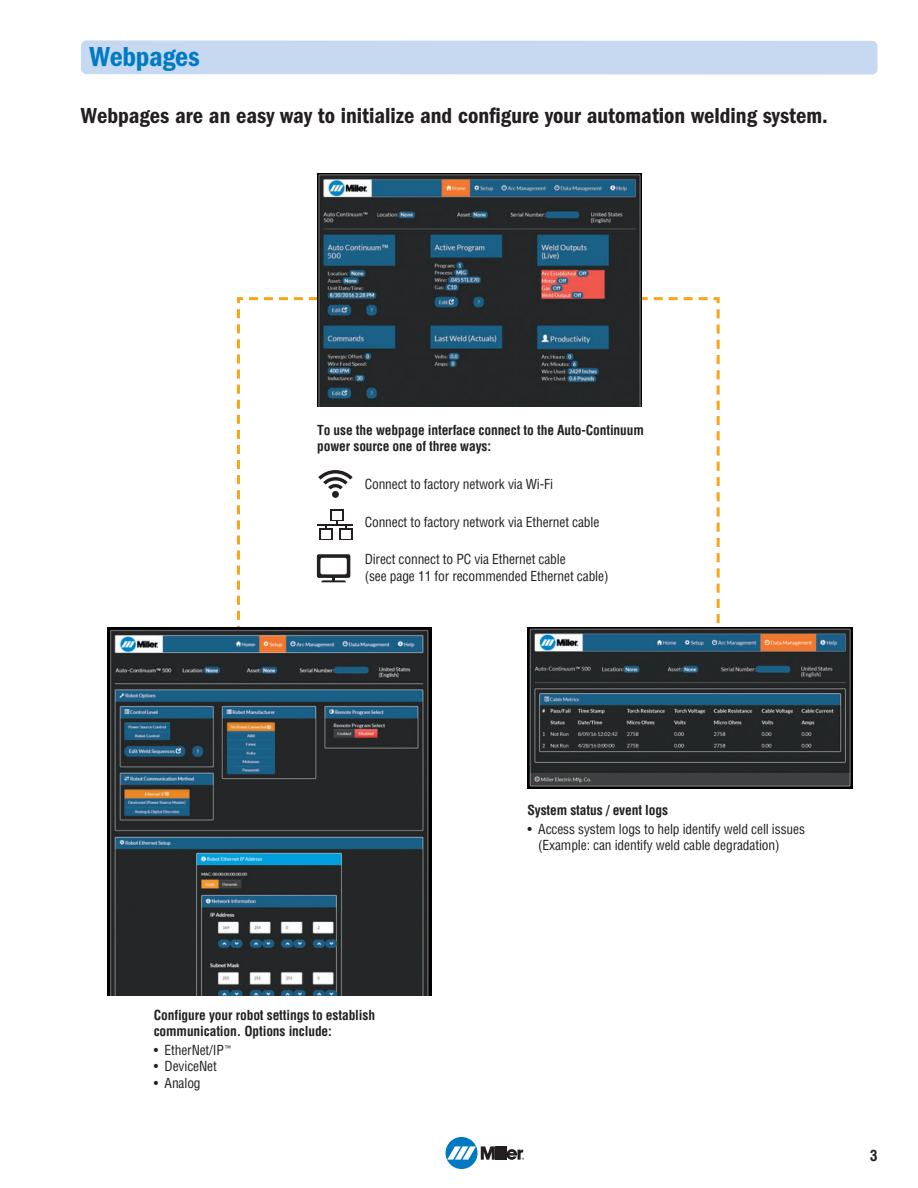
<style>
.page{position:relative;width:918px;height:1188px;background:#fff}
.page>*{position:absolute;margin:0;border:0;box-sizing:border-box;transform-origin:0 0}
.t1{font:28.5px "ITC Franklin Gothic Std Dm Cd";letter-spacing:-.01em;color:#007bc3}
.t2{font:22.5px "ITC Franklin Gothic Std Dm Cd";color:#231f20}
.t3{font:700 condensed 15px "Helvetica";color:#231f20}
.t4{font:condensed 13.5px/16.2px "Helvetica";letter-spacing:-.01em;color:#231f20}
.t5{font:700 condensed 13.5px/16.2px "Helvetica";letter-spacing:-.01em;color:#231f20}
</style>
<div class="page">
<img style="left:317px;top:173px;width:324px;height:123px">
<div style="left:446px;top:1137px;width:32px;height:32px;background:#0079c2;border-radius:50%"></div>
<hr style="left:499px;top:1146px;width:3px;height:14px;background:#231f20">
<hr style="left:503px;top:1146px;width:3px;height:14px;background:#231f20">
<svg style="left:447px;top:1146px;width:52px;height:14px"></svg>
<svg style="left:506px;top:1149px;width:18px;height:11px"></svg>
<div style="left:81px;top:40px;width:797px;height:35px;background:#c6d9f0;border-radius:6px"></div>
<img style="left:107px;top:627px;width:325px;height:368px">
<img style="left:527px;top:628px;width:325px;height:160px">
<svg style="left:235px;top:296px;width:486px;height:354px"></svg>
<h1 class="t1" style="left:90px;top:47px;width:112px">Webpages</h1>
<h2 class="t2" style="left:81px;top:108px;width:748px">Webpages are an easy way to initialize and configure your automation welding system.</h2>
<p class="t5" style="left:317px;top:423px;width:328px">To use the webpage interface connect to the Auto-Continuum power source one of three ways:</p>
<p class="t4" style="left:365px;top:477px;width:190px">Connect to factory network via Wi-Fi</p>
<p class="t4" style="left:365px;top:515px;width:236px">Connect to factory network via Ethernet cable</p>
<p class="t4" style="left:365px;top:553px;width:245px">Direct connect to PC via Ethernet cable<br>(see page 11 for recommended Ethernet cable)</p>
<p class="t5" style="left:154px;top:1008px;width:223px">Configure your robot settings to establish communication. Options include:</p>
<p class="t4" style="left:154px;top:1043px;width:79px">• EtherNet/IP <sup>™</sup></p>
<p class="t4" style="left:154px;top:1060px;width:64px">• DeviceNet</p>
<p class="t4" style="left:154px;top:1076px;width:48px">• Analog</p>
<p class="t5" style="left:527px;top:803px;width:142px">System status / event logs</p>
<p class="t4" style="left:538px;top:822px;width:268px;text-indent:-11px">• Access system logs to help identify weld cell issues (Example: can identify weld cable degradation)</p>
<p class="t3" style="left:870px;top:1150px;width:9px">3</p>
</div>
